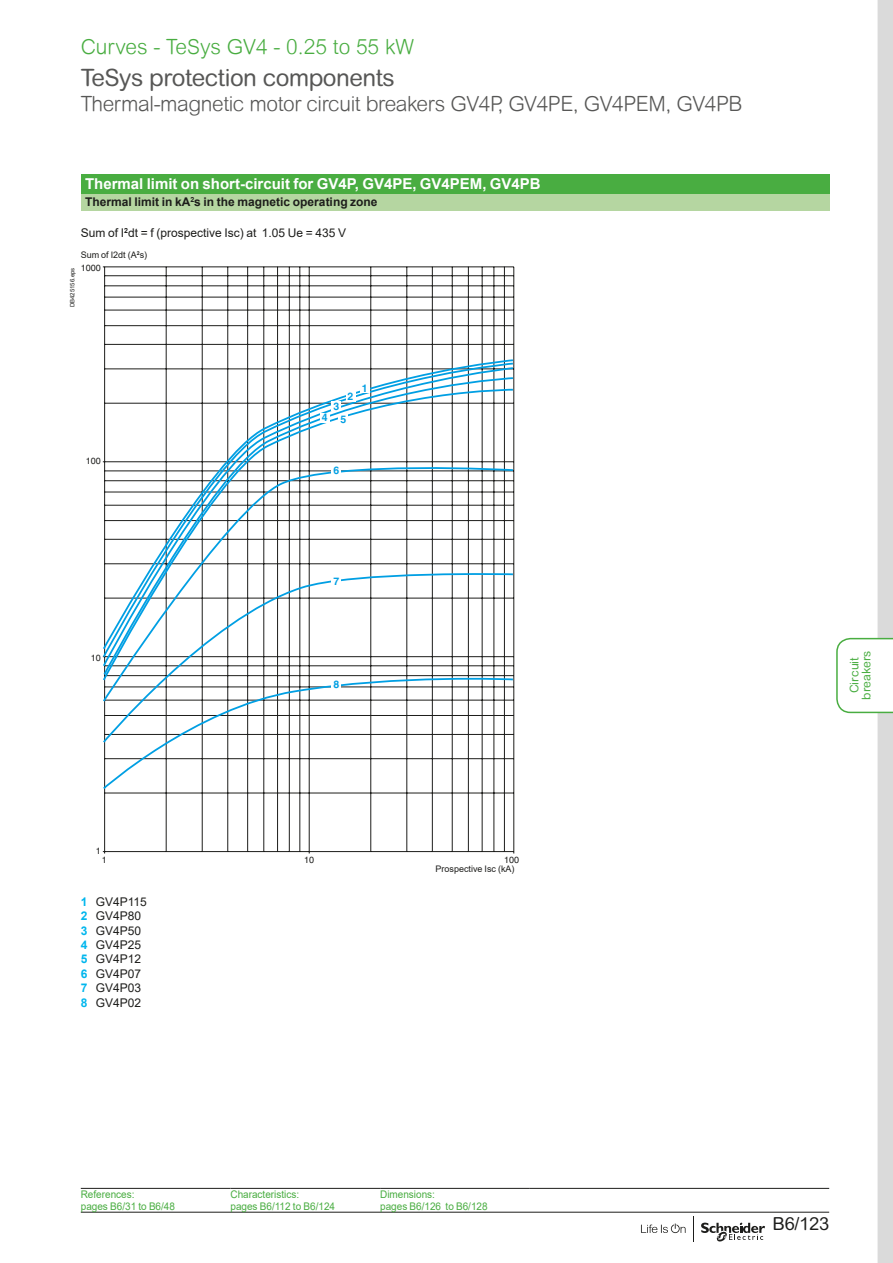
<style>
.page{position:relative;width:893px;height:1263px;background:#fff}
.page>*{position:absolute;margin:0;border:0;box-sizing:border-box;transform-origin:0 0}
.t1{font:24px "Arial Rounded MT Pro";letter-spacing:-.02em;color:#575756}
.t2{font:300 21px "Arial Rounded MT";letter-spacing:-.02em;color:#575756}
.t3{font:300 21px "Arial Rounded MT";color:#49ad41}
.t4{font:18px "Arial Rounded MT Pro";color:#1d1d1b}
.t5{font:700 15px "Arial";color:#fff}
.t6{font:12px/14.4px "Arial";color:#1d1d1b}
.t7{font:700 12px "Arial";color:#1d1d1b}
.t8{font:12px/12px "Arial Rounded MT Pro";color:#49ad41;text-align:center}
.t9{font:10.5px/12px "Arial";color:#49ad41;scale:.95 1}
.t10{font:700 10.5px/12px "Helvetica";color:#009fe3;text-align:center}
.t11{font:9px "Arial";color:#1d1d1b}
.t12{font:9px "Helvetica";color:#1d1d1b}
.t13{font:6px "Arial";color:#1d1d1b}
.s1{font-weight:700;color:#00b6ed}
</style>
<div class="page">
<svg style="left:641px;top:1223px;width:45px;height:10px"></svg>
<svg style="left:701px;top:1222px;width:64px;height:20px"></svg>
<svg style="left:693px;top:1216px;width:1px;height:26px"></svg>
<hr style="left:81px;top:1212px;width:748px;height:1px;background:#1d1d1b">
<div style="left:878px;top:0;width:15px;height:1263px;background:#dadada"></div>
<div style="left:81px;top:174px;width:748px;height:20px;background:#49ad41"></div>
<div style="left:81px;top:194px;width:748px;height:16px;background:#b5d6a1"></div>
<hr style="left:105px;top:275px;width:409px;height:1px;background:#1d1d1b">
<hr style="left:105px;top:286px;width:409px;height:1px;background:#1d1d1b">
<hr style="left:105px;top:297px;width:409px;height:1px;background:#1d1d1b">
<hr style="left:105px;top:310px;width:409px;height:1px;background:#1d1d1b">
<hr style="left:105px;top:325px;width:409px;height:1px;background:#1d1d1b">
<hr style="left:105px;top:344px;width:409px;height:1px;background:#1d1d1b">
<hr style="left:105px;top:793px;width:409px;height:1px;background:#1d1d1b">
<hr style="left:103px;top:267px;width:411px;height:1px;background:#1d1d1b">
<hr style="left:103px;top:851px;width:411px;height:1px;background:#1d1d1b">
<hr style="left:514px;top:267px;width:1px;height:586px;background:#1d1d1b">
<hr style="left:504px;top:267px;width:1px;height:584px;background:#1d1d1b">
<hr style="left:494px;top:267px;width:1px;height:584px;background:#1d1d1b">
<hr style="left:482px;top:267px;width:1px;height:584px;background:#1d1d1b">
<hr style="left:468px;top:267px;width:1px;height:584px;background:#1d1d1b">
<hr style="left:452px;top:267px;width:1px;height:584px;background:#1d1d1b">
<hr style="left:432px;top:267px;width:1px;height:584px;background:#1d1d1b">
<hr style="left:407px;top:267px;width:1px;height:584px;background:#1d1d1b">
<hr style="left:370px;top:267px;width:1px;height:584px;background:#1d1d1b">
<hr style="left:309px;top:267px;width:1px;height:586px;background:#1d1d1b">
<hr style="left:300px;top:267px;width:1px;height:584px;background:#1d1d1b">
<hr style="left:289px;top:267px;width:1px;height:584px;background:#1d1d1b">
<hr style="left:277px;top:267px;width:1px;height:584px;background:#1d1d1b">
<hr style="left:264px;top:267px;width:1px;height:584px;background:#1d1d1b">
<hr style="left:247px;top:267px;width:1px;height:584px;background:#1d1d1b">
<hr style="left:227px;top:267px;width:1px;height:584px;background:#1d1d1b">
<hr style="left:202px;top:267px;width:1px;height:584px;background:#1d1d1b">
<hr style="left:166px;top:267px;width:1px;height:584px;background:#1d1d1b">
<hr style="left:104px;top:267px;width:1px;height:586px;background:#1d1d1b">
<svg style="left:102px;top:358px;width:413px;height:432px"></svg>
<div style="left:360px;top:384px;width:10px;height:9px;background:#fff"></div>
<div style="left:346px;top:392px;width:9px;height:9px;background:#fff"></div>
<div style="left:332px;top:401px;width:9px;height:10px;background:#fff"></div>
<div style="left:320px;top:413px;width:9px;height:9px;background:#fff"></div>
<div style="left:339px;top:414px;width:9px;height:10px;background:#fff"></div>
<div style="left:332px;top:465px;width:9px;height:10px;background:#fff"></div>
<div style="left:332px;top:576px;width:9px;height:10px;background:#fff"></div>
<div style="left:332px;top:679px;width:9px;height:10px;background:#fff"></div>
<hr style="left:81px;top:1188px;width:149px;height:1px;background:#1d1d1b">
<hr style="left:230px;top:1188px;width:150px;height:1px;background:#1d1d1b">
<hr style="left:380px;top:1188px;width:150px;height:1px;background:#1d1d1b">
<hr style="left:530px;top:1188px;width:299px;height:1px;background:#1d1d1b">
<svg style="left:836px;top:638px;width:57px;height:75px"></svg>
<h2 class="t3" style="left:81px;top:34px;width:335px">Curves - TeSys GV4 - 0.25 to 55 kW</h2>
<h1 class="t1" style="left:81px;top:63px;width:316px">TeSys protection components</h1>
<h2 class="t2" style="left:81px;top:91px;width:663px">Thermal-magnetic motor circuit breakers GV4P, GV4PE, GV4PEM, GV4PB</h2>
<p class="t5" style="left:85px;top:173px;width:457px">Thermal limit on short-circuit for GV4P, GV4PE, GV4PEM, GV4PB</p>
<p class="t7" style="left:85px;top:193px;width:294px">Thermal limit in kA<sup>2</sup>s in the magnetic operating zone</p>
<p class="t6" style="left:81px;top:226px;width:267px">Sum of I<sup>2</sup>dt = f (prospective Isc) at 1.05 Ue = 435 V</p>
<p class="t11" style="left:81px;top:249px;width:68px">Sum of I2dt (A<sup>2</sup>s)</p>
<p class="t12" style="left:81px;top:262px;width:21px">1000</p>
<p class="t13" style="left:68px;top:307px;width:41px;rotate:-90deg">DB425156.eps</p>
<p class="t12" style="left:86px;top:456px;width:16px">100</p>
<p class="t12" style="left:91px;top:652px;width:12px">10</p>
<p class="t12" style="left:96px;top:845px;width:7px">1</p>
<p class="t10" style="left:348px;top:391px;width:7px">2</p>
<p class="t10" style="left:322px;top:400px;width:26px">3<br>4 5</p>
<p class="t10" style="left:362px;top:382px;width:7px">1</p>
<p class="t10" style="left:333px;top:464px;width:7px">6</p>
<p class="t10" style="left:333px;top:575px;width:7px">7</p>
<p class="t10" style="left:333px;top:678px;width:7px">8</p>
<p class="t12" style="left:102px;top:855px;width:7px">1</p>
<p class="t12" style="left:304px;top:855px;width:12px">10</p>
<p class="t12" style="left:504px;top:855px;width:16px">100</p>
<p class="t11" style="left:435px;top:862px;width:81px">Prospective Isc (kA)</p>
<p class="t6" style="left:81px;top:894px;width:68px"><span class="s1">1</span> GV4P115<br><span class="s1">2</span> GV4P80<br><span class="s1">3</span> GV4P50<br><span class="s1">4</span> GV4P25<br><span class="s1">5</span> GV4P12<br><span class="s1">6</span> GV4P07<br><span class="s1">7</span> GV4P03<br><span class="s1">8</span> GV4P02</p>
<p class="t8" style="left:849px;top:700px;width:50px;rotate:-90deg">Circuit breakers</p>
<p class="t9" style="left:81px;top:1188px;width:101px">References:<br>pages B6/31 to B6/48</p>
<p class="t9" style="left:230px;top:1188px;width:112px">Characteristics:<br>pages B6/112 to B6/124</p>
<p class="t9" style="left:380px;top:1188px;width:115px">Dimensions:<br>pages B6/126 to B6/128</p>
<h3 class="t4" style="left:773px;top:1212px;width:58px">B6/123</h3>
</div>
